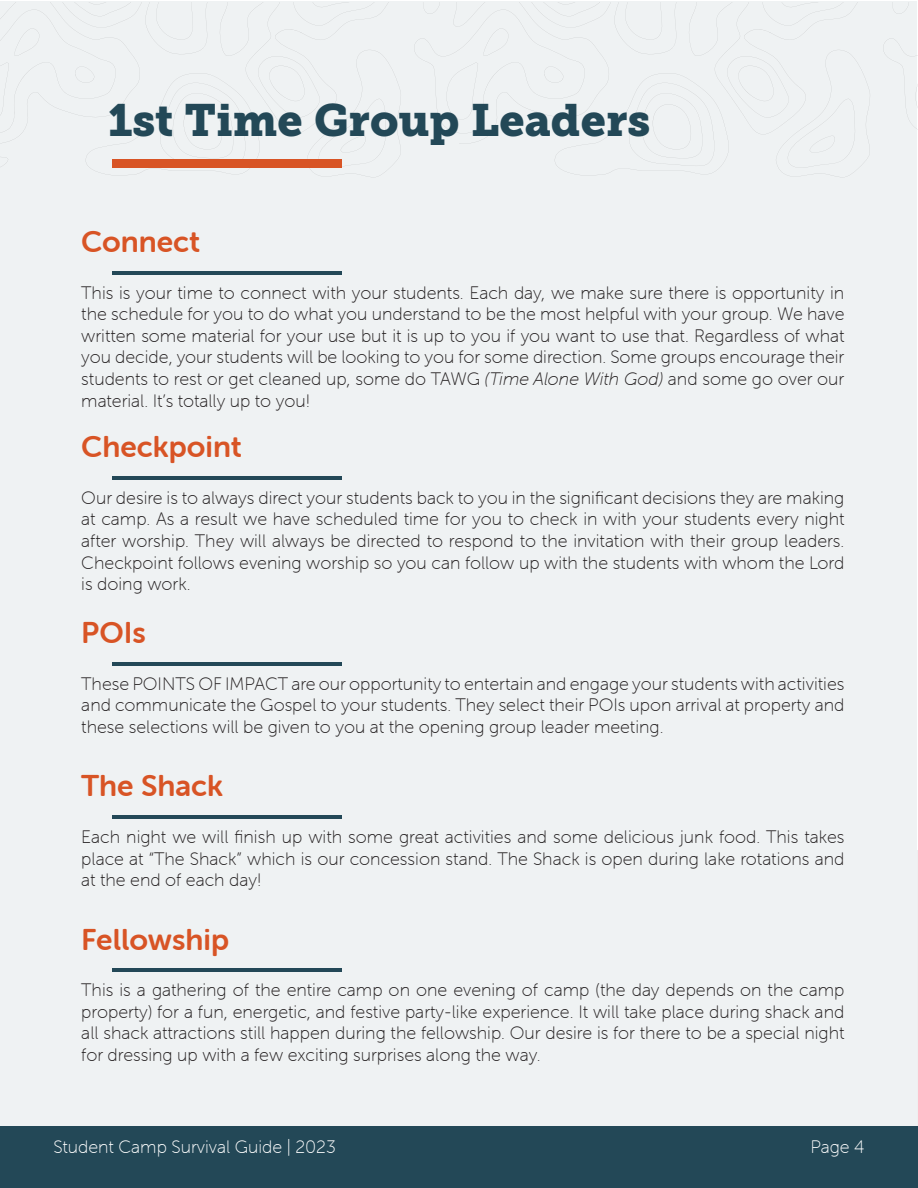
<style>
.page{position:relative;width:918px;height:1188px;background:#fff}
.page>*{position:absolute;margin:0;border:0;box-sizing:border-box;transform-origin:0 0}
.t1{font:45px "Museo Slab 900";color:#234857}
.t2{font:30px "Museo Sans Rounded 700";color:#d85425}
.t3{font:18px/21.6px "Museo Sans Rounded 100";color:#231f20;text-align:justify}
.t4{font:18px "Museo Sans Rounded 100";color:#fff}
.s1{font-style:italic}
</style>
<div class="page">
<hr style="left:917px;top:850px;width:1px;height:337px;background:#efefef">
<div style="left:1px;top:1px;width:916px;height:1186px;background:#eff2f3"></div>
<div style="left:0;top:1126px;width:918px;height:62px;background:#234857"></div>
<svg style="left:0;top:3px;width:918px;height:174px"></svg>
<div style="left:112px;top:159px;width:230px;height:9px;background:#d85425"></div>
<hr style="left:113px;top:271px;width:229px;height:3px;background:#234857">
<hr style="left:113px;top:476px;width:229px;height:3px;background:#234857">
<hr style="left:113px;top:662px;width:229px;height:3px;background:#234857">
<hr style="left:113px;top:815px;width:229px;height:4px;background:#234857">
<hr style="left:113px;top:969px;width:229px;height:3px;background:#234857">
<p class="t1" style="left:108px;top:94px;width:544px">1st Time Group Leaders</p>
<p class="t2" style="left:81px;top:225px;width:120px">Connect</p>
<p class="t3" style="left:81px;top:282px;width:765px">This is your time to connect with your students. Each day, we make sure there is opportunity in the schedule for you to do what you understand to be the most helpful with your group. We have written some material for your use but it is up to you if you want to use that. Regardless of what you decide, your students will be looking to you for some direction. Some groups encourage their students to rest or get cleaned up, some do TAWG <span class="s1">(Time Alone With God)</span> and some go over our material. It’s totally up to you!</p>
<p class="t2" style="left:81px;top:430px;width:162px">Checkpoint</p>
<p class="t3" style="left:81px;top:487px;width:765px">Our desire is to always direct your students back to you in the significant decisions they are making at camp. As a result we have scheduled time for you to check in with your students every night after worship. They will always be directed to respond to the invitation with their group leaders.<br>Checkpoint follows evening worship so you can follow up with the students with whom the Lord is doing work.</p>
<p class="t2" style="left:81px;top:616px;width:66px">POIs</p>
<p class="t3" style="left:81px;top:673px;width:765px">These POINTS OF IMPACT are our opportunity to entertain and engage your students with activities and communicate the Gospel to your students. They select their POIs upon arrival at property and these selections will be given to you at the opening group leader meeting.</p>
<p class="t2" style="left:81px;top:769px;width:143px">The Shack</p>
<p class="t3" style="left:81px;top:826px;width:765px">Each night we will finish up with some great activities and some delicious junk food. This takes place at “The Shack” which is our concession stand. The Shack is open during lake rotations and at the end of each day!</p>
<p class="t2" style="left:81px;top:923px;width:149px">Fellowship</p>
<p class="t3" style="left:81px;top:980px;width:765px">This is a gathering of the entire camp on one evening of camp (the day depends on the camp property) for a fun, energetic, and festive party-like experience. It will take place during shack and all shack attractions still happen during the fellowship. Our desire is for there to be a special night for dressing up with a few exciting surprises along the way.</p>
<p class="t4" style="left:53px;top:1137px;width:284px">Student Camp Survival Guide | 2023</p>
<p class="t4" style="left:810px;top:1137px;width:56px">Page 4</p>
</div>
